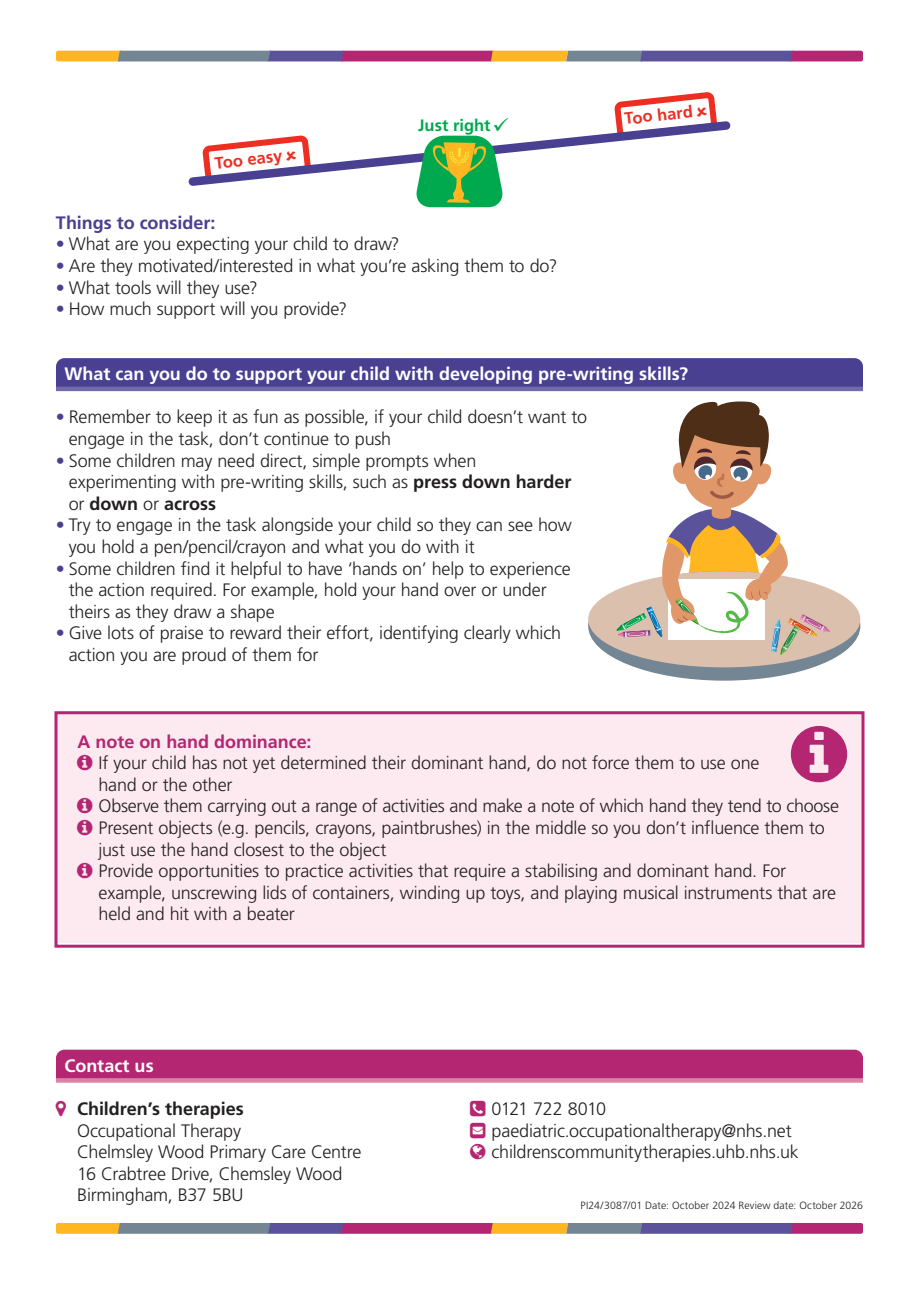
<style>
.page{position:relative;width:919px;height:1289px;background:#fff}
.page>*{position:absolute;margin:0;border:0;box-sizing:border-box;transform-origin:0 0}
.P___Boxed_body_copy{font:300 18px/21.6px "Frutiger LT Pro";letter-spacing:-.01em;color:#231f20}
.H___Boxed_heading__Purple{font:700 18px "Frutiger LT Pro";letter-spacing:-.005em;color:#fff}
.P___Boxed_body_copy-2{font:700 18px "Frutiger LT Pro";letter-spacing:-.005em;color:#b42672}
.H___Heading_3{font:700 18px "Frutiger LT Pro";color:#494091}
.P___Boxed_body_copy-3{font:300 18px "Frutiger LT Pro";letter-spacing:-.045em;color:#231f20}
.H___Boxed_heading__Pink_address{font:700 18px "Frutiger LT Pro";color:#fff}
.H___Heading_3-2{font:700 16.5px "Frutiger LT Pro";color:#ee2e22}
.H___Heading_3-3{font:700 16.5px "Frutiger LT Pro";color:#00a94e}
.t1{font:300 10.5px "Frutiger LT Pro";letter-spacing:.01em;color:#231f20}
.s1{color:#494091}
.s2{font-weight:700}
</style>
<div class="page">
<svg style="left:56px;top:51px;width:806px;height:10px;background:#966578"></svg>
<svg style="left:56px;top:1223px;width:806px;height:10px;background:#966578"></svg>
<div style="left:56px;top:1049px;width:806px;height:29px;background:#b42672"></div>
<svg style="left:56px;top:1078px;width:806px;height:4px;background:#d77fa4"></svg>
<div style="left:56px;top:358px;width:806px;height:28px;background:#494091"></div>
<div style="left:56px;top:386px;width:806px;height:5px;background:#746aab"></div>
<div style="left:56px;top:711px;width:806px;height:231px;background:#fceaf0"></div>
<div style="left:54px;top:711px;width:810px;height:236px;border:3px solid #b42672"></div>
<svg style="left:790px;top:726px;width:57px;height:56px"></svg>
<div style="left:588px;top:571px;width:272px;height:109px;background:#748593;border-radius:50%"></div>
<div style="left:588px;top:571px;width:272px;height:96px;background:#dcc0ae;border-radius:50%"></div>
<svg style="left:616px;top:401px;width:214px;height:254px"></svg>
<svg style="left:188px;top:92px;width:542px;height:115px"></svg>
<p class="H___Heading_3-2" style="left:214px;top:153px;width:69px;rotate:-6deg">Too easy</p>
<p class="H___Heading_3-3" style="left:418px;top:115px;width:92px">Just right✓</p>
<p class="H___Heading_3" style="left:56px;top:212px;width:161px">Things to consider:</p>
<p class="P___Boxed_body_copy" style="left:56px;top:233px;width:345px"><span class="s1">•</span> What are you expecting your child to draw?</p>
<p class="P___Boxed_body_copy" style="left:56px;top:255px;width:503px"><span class="s1">•</span> Are they motivated/interested in what you’re asking them to do?</p>
<p class="P___Boxed_body_copy" style="left:56px;top:277px;width:203px"><span class="s1">•</span> What tools will they use?</p>
<p class="P___Boxed_body_copy" style="left:56px;top:298px;width:293px"><span class="s1">•</span> How much support will you provide?</p>
<p class="H___Heading_3-2" style="left:623px;top:109px;width:70px;rotate:-6deg">Too hard</p>
<p class="H___Boxed_heading__Purple" style="left:64px;top:363px;width:625px">What can you do to support your child with developing pre-writing skills?</p>
<p class="P___Boxed_body_copy" style="left:69px;top:406px;width:520px;text-indent:-13px"><span class="s1">•</span> Remember to keep it as fun as possible, if your child doesn’t want to engage in the task, don’t continue to push</p>
<p class="P___Boxed_body_copy" style="left:69px;top:449px;width:504px;text-indent:-13px"><span class="s1">•</span> Some children may need direct, simple prompts when experimenting with pre-writing skills, such as <span class="s2">press down harder </span>or <span class="s2">down</span> or <span class="s2">across</span></p>
<p class="P___Boxed_body_copy" style="left:69px;top:514px;width:504px;text-indent:-13px"><span class="s1">•</span> Try to engage in the task alongside your child so they can see how you hold a pen/pencil/crayon and what you do with it</p>
<p class="P___Boxed_body_copy" style="left:69px;top:557px;width:503px;text-indent:-13px"><span class="s1">•</span> Some children find it helpful to have ‘hands on’ help to experience the action required. For example, hold your hand over or under theirs as they draw a shape</p>
<p class="P___Boxed_body_copy" style="left:69px;top:622px;width:494px;text-indent:-13px"><span class="s1">•</span> Give lots of praise to reward their effort, identifying clearly which action you are proud of them for</p>
<p class="P___Boxed_body_copy-2" style="left:78px;top:730px;width:235px">A note on hand dominance:</p>
<p class="P___Boxed_body_copy" style="left:98px;top:752px;width:662px">If your child has not yet determined their dominant hand, do not force them to use one hand or the other</p>
<p class="P___Boxed_body_copy" style="left:98px;top:795px;width:742px">Observe them carrying out a range of activities and make a note of which hand they tend to choose</p>
<p class="P___Boxed_body_copy" style="left:98px;top:817px;width:727px">Present objects (e.g. pencils, crayons, paintbrushes) in the middle so you don’t influence them to just use the hand closest to the object</p>
<p class="P___Boxed_body_copy" style="left:98px;top:860px;width:739px">Provide opportunities to practice activities that require a stabilising and dominant hand. For example, unscrewing lids of containers, winding up toys, and playing musical instruments that are held and hit with a beater</p>
<p class="H___Boxed_heading__Pink_address" style="left:64px;top:1054px;width:91px">Contact us</p>
<p class="P___Boxed_body_copy" style="left:77px;top:1097px;width:285px"><span class="s2">Children’s therapies<br></span>Occupational Therapy<br>Chelmsley Wood Primary Care Centre<br>16 Crabtree Drive, Chemsley Wood<br>Birmingham, B37 5BU</p>
<p class="P___Boxed_body_copy-3" style="left:491px;top:1098px;width:116px">0121 722 8010</p>
<p class="P___Boxed_body_copy" style="left:491px;top:1119px;width:301px">paediatric.occupationaltherapy@nhs.net</p>
<p class="P___Boxed_body_copy" style="left:491px;top:1141px;width:309px">childrenscommunitytherapies.uhb.nhs.uk</p>
<p class="t1" style="left:580px;top:1199px;width:284px">PI24/3087/01 Date: October 2024 Review date: October 2026</p>
</div>
